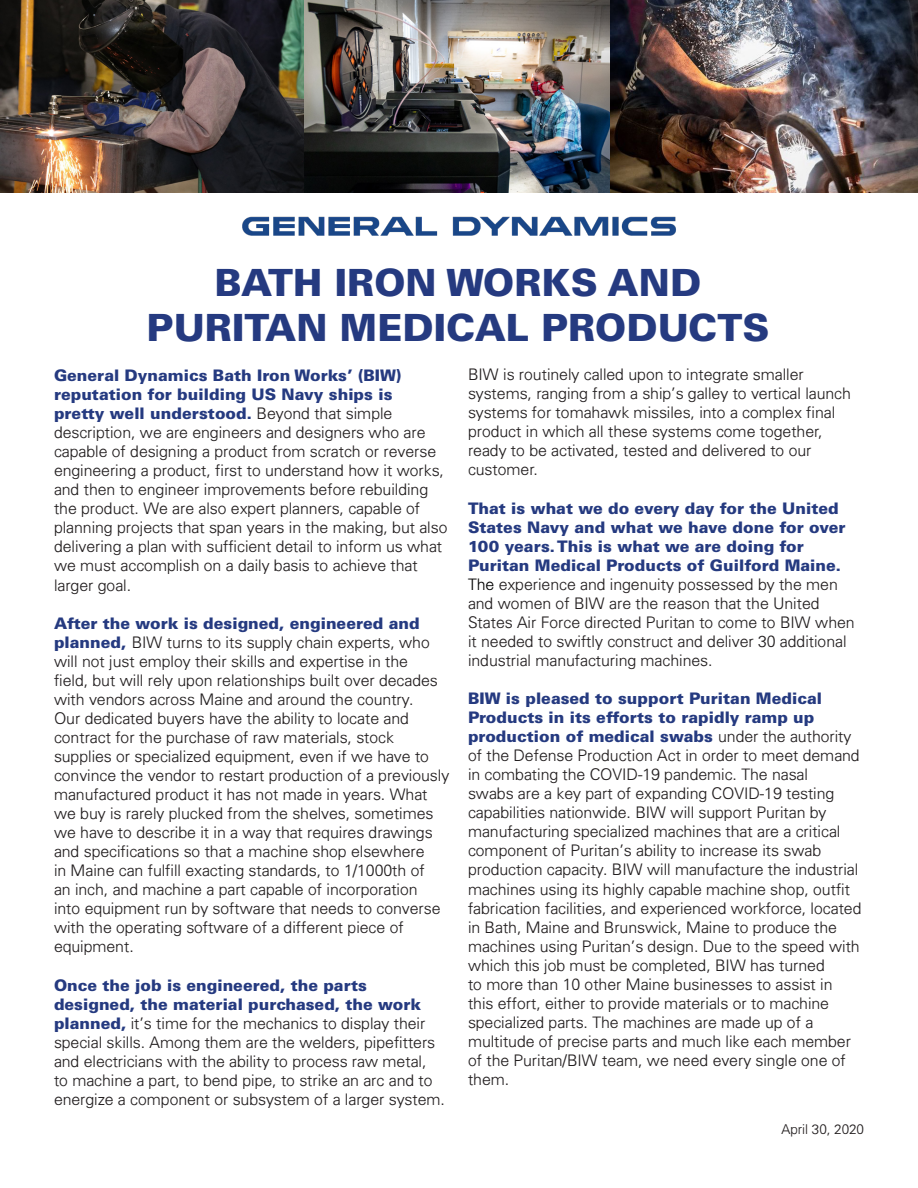
<style>
.page{position:relative;width:918px;height:1188px;background:#fff}
.page>*{position:absolute;margin:0;border:0;box-sizing:border-box;transform-origin:0 0}
.t1{font:900 37.5px "Univers";color:#253a80}
.Paragraph_Style_2{font:300 15.9px/19px "Univers";color:#231f20}
.Paragraph_Style_3{font:300 15.9px/19px "Univers";color:#231f20}
.t2{font:300 13.5px "Univers";color:#231f20}
.s1{font-weight:900;color:#253a80}
.s2{color:#000}
</style>
<div class="page">
<img style="left:0;top:0;width:610px;height:192px">
<img style="left:610px;top:0;width:308px;height:192px">
<img style="left:242px;top:216px;width:434px;height:20px">
<p class="t1" style="left:215px;top:259px;width:488px">BATH IRON WORKS AND</p>
<p class="t1" style="left:147px;top:304px;width:624px">PURITAN MEDICAL PRODUCTS</p>
<p class="Paragraph_Style_2" style="left:54px;top:365px;width:395px"><span class="s1">General Dynamics Bath Iron Works’ (BIW) reputation for building US Navy ships is<br>pretty well understood.</span> Beyond that simple description, we are engineers and designers who are capable of designing a product from scratch or reverse engineering a product, first to understand how it works, and then to engineer improvements before rebuilding the product. We are also expert planners, capable of planning projects that span years in the making, but also delivering a plan with sufficient detail to inform us what we must accomplish on a daily basis to achieve that larger goal.</p>
<p class="Paragraph_Style_2" style="left:54px;top:613px;width:397px"><span class="s1">After the work is designed, engineered and planned,</span> BIW turns to its supply chain experts, who will not just employ their skills and expertise in the<br>field, but will rely upon relationships built over decades with vendors across Maine and around the country.<br>Our dedicated buyers have the ability to locate and contract for the purchase of raw materials, stock supplies or specialized equipment, even if we have to convince the vendor to restart production of a previously manufactured product it has not made in years. What we buy is rarely plucked from the shelves, sometimes we have to describe it in a way that requires drawings and specifications so that a machine shop elsewhere<br>in Maine can fulfill exacting standards, to 1/1000th of<br>an inch, and machine a part capable of incorporation<br>into equipment run by software that needs to converse with the operating software of a different piece of equipment.</p>
<p class="Paragraph_Style_2" style="left:54px;top:975px;width:392px"><span class="s1">Once the job is engineered, the parts designed, the material purchased, the work planned,</span> it’s time for the mechanics to display their special skills. Among them are the welders, pipefitters and electricians with the ability to process raw metal,<br>to machine a part, to bend pipe, to strike an arc and to energize a component or subsystem of a larger system.</p>
<p class="Paragraph_Style_2" style="left:468px;top:365px;width:384px">BIW is routinely called upon to integrate smaller systems, ranging from a ship’s galley to vertical launch systems for tomahawk missiles, into a complex final product in which all these systems come together, ready to be activated, tested and delivered to our customer.</p>
<p class="Paragraph_Style_3" style="left:468px;top:498px;width:388px"><span class="s1">That is what we do every day for the United States Navy and what we have done for over 100 years. This is what we are doing for Puritan Medical Products of Guilford Maine.<br></span><span class="s2">The</span> experience and ingenuity possessed by the men and women of BIW are the reason that the United States Air Force directed Puritan to come to BIW when it needed to swiftly construct and deliver 30 additional industrial manufacturing machines.</p>
<p class="Paragraph_Style_2" style="left:468px;top:688px;width:395px"><span class="s1">BIW is pleased to support Puritan Medical Products in its efforts to rapidly ramp up production of medical swabs</span> under the authority of the Defense Production Act in order to meet demand in combating the COVID-19 pandemic. The nasal<br>swabs are a key part of expanding COVID-19 testing capabilities nationwide. BIW will support Puritan by manufacturing specialized machines that are a critical component of Puritan’s ability to increase its swab production capacity. BIW will manufacture the industrial machines using its highly capable machine shop, outfit fabrication facilities, and experienced workforce, located in Bath, Maine and Brunswick, Maine to produce the machines using Puritan’s design. Due to the speed with which this job must be completed, BIW has turned<br>to more than 10 other Maine businesses to assist in this effort, either to provide materials or to machine specialized parts. The machines are made up of a multitude of precise parts and much like each member of the Puritan/BIW team, we need every single one of them.</p>
<p class="t2" style="left:781px;top:1121px;width:84px">April 30, 2020</p>
</div>
